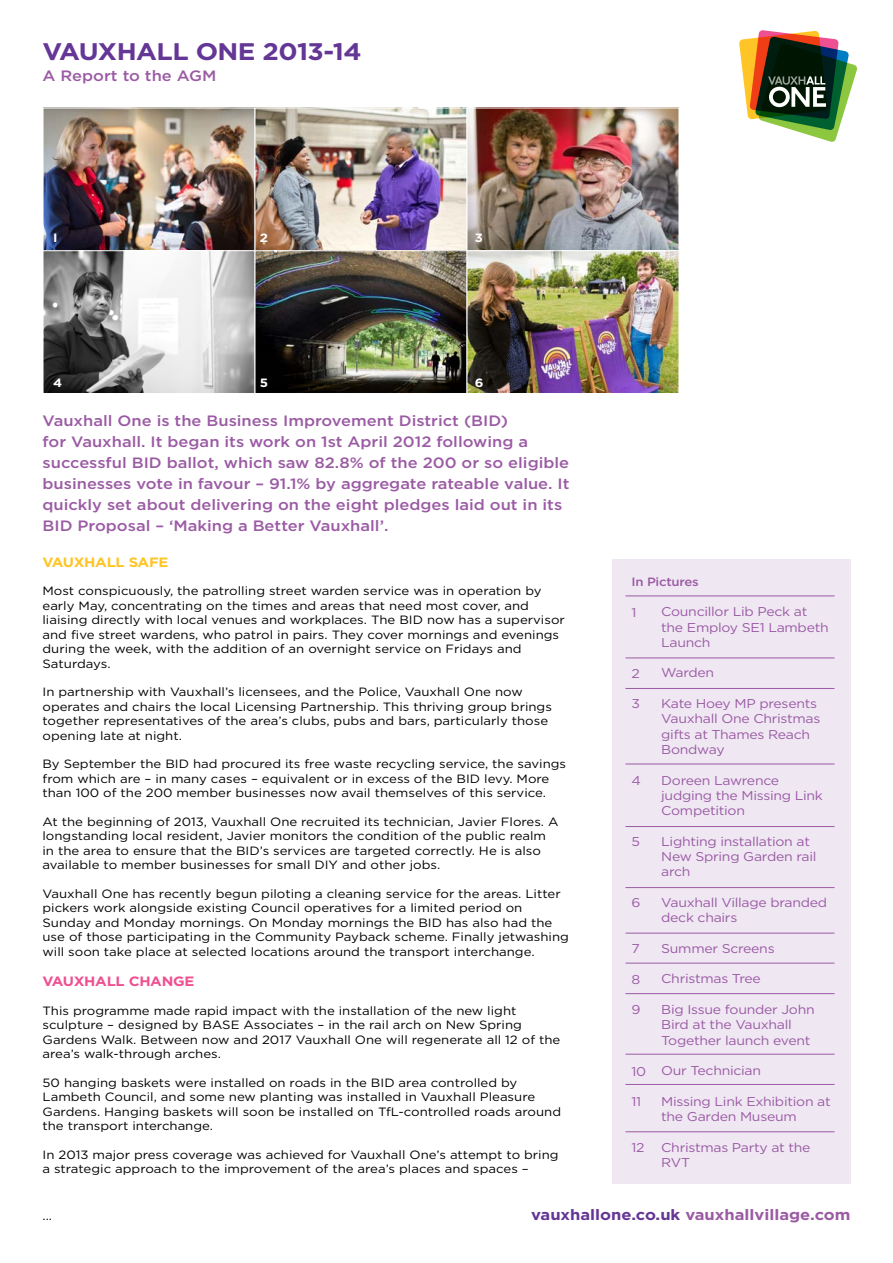
<style>
.page{position:relative;width:893px;height:1263px;background:#fff}
.page>*{position:absolute;margin:0;border:0;box-sizing:border-box;transform-origin:0 0}
.t1{font:700 24px "Gotham";letter-spacing:-.02em;color:#643695;scale:1.1 1}
.t2{font:500 15px/21px "Gotham";color:#9b5ba4;scale:1.1 1}
.t3{font:700 15px "Gotham";color:#9b5ba4;scale:1.1 1}
.t4{font:700 13.5px "Gotham";letter-spacing:-.02em;color:#ef5091;scale:1.1 1}
.t5{font:700 13.5px "Gotham";letter-spacing:-.02em;color:#ffc425;scale:1.1 1}
.t6{font:12.75px/15.3px "Gotham";letter-spacing:-.02em;color:#9b5ba4;scale:1.1 1}
.t7{font:12px/14.4px "Gotham";color:#000;scale:1.1 1}
.t8{font:500 12px "Gotham";letter-spacing:-.02em;color:#9b5ba4;scale:1.1 1}
.t9{font:700 12px "Gotham";color:#fff;scale:1.1 1}
.s1{color:#643695}
</style>
<div class="page">
<div style="left:612px;top:560px;width:238px;height:624px;background:#efe8f3"></div>
<img style="left:45px;top:109px;width:632px;height:283px">
<div style="left:43px;top:107px;width:212px;height:144px;border:1px solid #fff"></div>
<div style="left:43px;top:250px;width:212px;height:144px;border:1px solid #fff"></div>
<div style="left:254px;top:107px;width:213px;height:144px;border:1px solid #fff"></div>
<div style="left:254px;top:250px;width:213px;height:144px;border:1px solid #fff"></div>
<div style="left:466px;top:107px;width:213px;height:144px;border:1px solid #fff"></div>
<div style="left:466px;top:250px;width:213px;height:144px;border:1px solid #fff"></div>
<svg style="left:739px;top:30px;width:118px;height:112px"></svg>
<hr style="left:625px;top:596px;width:209px;height:1px;background:#9b5ba4">
<hr style="left:625px;top:658px;width:209px;height:1px;background:#9b5ba4">
<hr style="left:625px;top:688px;width:209px;height:1px;background:#9b5ba4">
<hr style="left:625px;top:764px;width:209px;height:1px;background:#9b5ba4">
<hr style="left:625px;top:963px;width:209px;height:1px;background:#9b5ba4">
<hr style="left:625px;top:826px;width:209px;height:1px;background:#9b5ba4">
<hr style="left:625px;top:1131px;width:209px;height:1px;background:#9b5ba4">
<hr style="left:625px;top:887px;width:209px;height:1px;background:#9b5ba4">
<hr style="left:625px;top:933px;width:209px;height:1px;background:#9b5ba4">
<hr style="left:625px;top:993px;width:209px;height:1px;background:#9b5ba4">
<hr style="left:625px;top:1054px;width:209px;height:1px;background:#9b5ba4">
<hr style="left:625px;top:1084px;width:209px;height:1px;background:#9b5ba4">
<h1 class="t1" style="left:43px;top:38px;width:292px">VAUXHALL ON E 2013-14</h1>
<p class="t2" style="left:43px;top:65px;width:160px">A Report to the AGM</p>
<p class="t9" style="left:53px;top:230px;width:6px">I</p>
<p class="t9" style="left:260px;top:230px;width:9px">2</p>
<p class="t9" style="left:475px;top:230px;width:9px">3</p>
<p class="t9" style="left:53px;top:376px;width:10px">4</p>
<p class="t9" style="left:260px;top:376px;width:9px">5</p>
<p class="t9" style="left:475px;top:376px;width:9px">6</p>
<p class="t2" style="left:43px;top:410px;width:481px">Vauxhall One is the Business Improvement District (BID)<br>for Vauxhall. It began its work on 1st April 2012 following a successful BID ballot, which saw 82.8% of the 200 or so eligible businesses vote in favour – 91.1% by aggregate rateable value. It quickly set about delivering on the eight pledges laid out in its BID Proposal – ‘Making a Better Vauxhall’.</p>
<p class="t5" style="left:43px;top:554px;width:116px">VAUXHALL SAFE</p>
<p class="t7" style="left:43px;top:584px;width:476px">Most conspicuously, the patrolling street warden service was in operation by early May, concentrating on the times and areas that need most cover, and liaising directly with local venues and workplaces. The BID now has a supervisor and five street wardens, who patrol in pairs. They cover mornings and evenings during the week, with the addition of an overnight service on Fridays and Saturdays.</p>
<p class="t7" style="left:43px;top:685px;width:465px">In partnership with Vauxhall’s licensees, and the Police, Vauxhall One now operates and chairs the local Licensing Partnership. This thriving group brings together representatives of the area’s clubs, pubs and bars, particularly those opening late at night.</p>
<p class="t7" style="left:43px;top:757px;width:478px">By September the BID had procured its free waste recycling service, the savings from which are – in many cases – equivalent or in excess of the BID levy. More than 100 of the 200 member businesses now avail themselves of this service.</p>
<p class="t7" style="left:43px;top:814px;width:471px">At the beginning of 2013, Vauxhall One recruited its technician, Javier Flores. A longstanding local resident, Javier monitors the condition of the public realm in the area to ensure that the BID’s services are targeted correctly. He is also available to member businesses for small DIY and other jobs.</p>
<p class="t7" style="left:43px;top:886px;width:480px">Vauxhall One has recently begun piloting a cleaning service for the areas. Litter pickers work alongside existing Council operatives for a limited period on Sunday and Monday mornings. On Monday mornings the BID has also had the use of those participating in the Community Payback scheme. Finally jetwashing will soon take place at selected locations around the transport interchange.</p>
<p class="t4" style="left:43px;top:973px;width:19px">Vauxhall</p>
<p class="t4" style="left:129px;top:973px;width:59px">Change</p>
<p class="t7" style="left:43px;top:1003px;width:472px">This programme made rapid impact with the installation of the new light sculpture – designed by BASE Associates – in the rail arch on New Spring Gardens Walk. Between now and 2017 Vauxhall One will regenerate all 12 of the area’s walk-through arches.</p>
<p class="t7" style="left:43px;top:1075px;width:473px">50 hanging baskets were installed on roads in the BID area controlled by Lambeth Council, and some new planting was installed in Vauxhall Pleasure Gardens. Hanging baskets will soon be installed on TfL-controlled roads around the transport interchange.</p>
<p class="t7" style="left:43px;top:1147px;width:471px">In 2013 major press coverage was achieved for Vauxhall One’s attempt to bring a strategic approach to the improvement of the area’s places and spaces –</p>
<p class="t8" style="left:631px;top:575px;width:63px">In Pictures</p>
<p class="t6" style="left:631px;top:604px;width:6px">1</p>
<p class="t6" style="left:661px;top:604px;width:154px">Councillor Lib Peck at the Employ SE1 Lambeth<br>Launch</p>
<p class="t6" style="left:661px;top:665px;width:50px">Warden</p>
<p class="t6" style="left:661px;top:696px;width:146px">Kate Hoey MP presents<br>Vauxhall One Christmas gifts at Thames Reach<br>Bondway</p>
<p class="t6" style="left:661px;top:772px;width:148px">Doreen Lawrence judging the Missing Link<br>Competition</p>
<p class="t6" style="left:661px;top:833px;width:143px">Lighting installation at<br>New Spring Garden rail arch</p>
<p class="t6" style="left:661px;top:894px;width:152px">Vauxhall Village branded deck chairs</p>
<p class="t6" style="left:661px;top:940px;width:105px">Summer Screens</p>
<p class="t6" style="left:661px;top:971px;width:92px">Christmas Tree</p>
<p class="t6" style="left:661px;top:1002px;width:141px">Big Issue founder John<br>Bird at the Vauxhall<br>Together launch event</p>
<p class="t6" style="left:661px;top:1063px;width:92px">Our Technician</p>
<p class="t6" style="left:661px;top:1093px;width:156px">Missing Link Exhibition at the Garden Museum</p>
<p class="t6" style="left:661px;top:1139px;width:137px">Christmas Party at the<br>RVT</p>
<p class="t6" style="left:631px;top:665px;width:9px">2</p>
<p class="t6" style="left:631px;top:696px;width:9px">3</p>
<p class="t6" style="left:631px;top:772px;width:10px">4</p>
<p class="t6" style="left:631px;top:834px;width:9px">5</p>
<p class="t6" style="left:631px;top:895px;width:10px">6</p>
<p class="t6" style="left:631px;top:941px;width:9px">7</p>
<p class="t6" style="left:631px;top:971px;width:10px">8</p>
<p class="t6" style="left:631px;top:1002px;width:10px">9</p>
<p class="t6" style="left:631px;top:1063px;width:15px">10</p>
<p class="t6" style="left:631px;top:1094px;width:10px">11</p>
<p class="t6" style="left:631px;top:1140px;width:13px">12</p>
<p class="t7" style="left:43px;top:1209px;width:10px">...</p>
<p class="t3" style="left:531px;top:1206px;width:292px"><span class="s1">vauxhallone.co.uk</span> vauxhallvillage.com</p>
</div>
